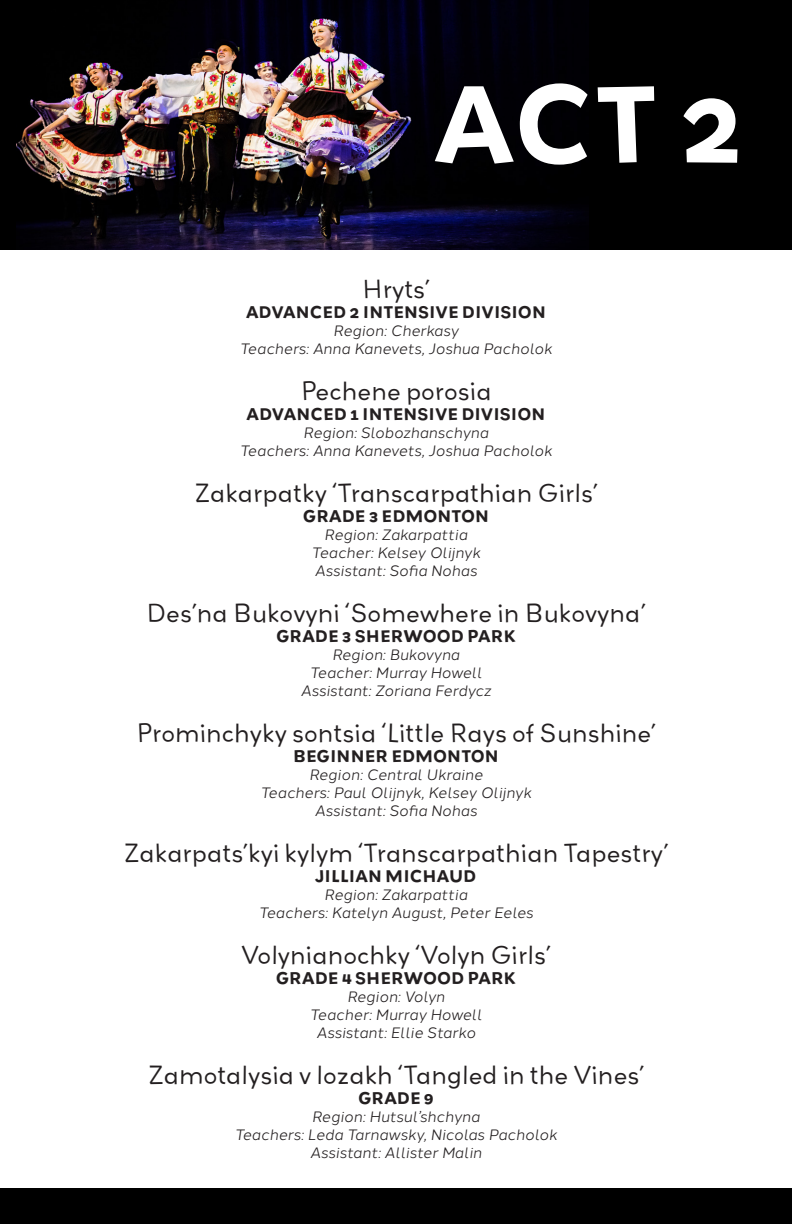
<style>
.page{position:relative;width:792px;height:1224px;background:#fff}
.page>*{position:absolute;margin:0;border:0;box-sizing:border-box;transform-origin:0 0}
.t1{font:700 96px "Grenadine MVB";color:#fff}
.t2{font:23px "Grenadine MVB";color:#231f20}
.t3{font:italic 15px/18px "Halcom";color:#231f20;text-align:center}
.t4{font:700 15px/18px "Grenadine MVB";color:#231f20;text-align:center}
.s1{font-family:"Halcom";font-weight:400;font-style:italic}
.s2{font-family:"Grenadine MVB";font-weight:700;font-style:normal}
</style>
<div class="page">
<div style="left:0;top:1188px;width:792px;height:36px;background:#000"></div>
<div style="left:567px;top:0;width:225px;height:250px;background:#000"></div>
<div style="left:0;top:0;width:225px;height:250px;background:#000"></div>
<img style="left:16px;top:0;width:572px;height:250px">
<p class="t1" style="left:242px;top:55px;width:310px">ACT 2</p>
<p class="t1" style="left:434px;top:55px;width:310px">ACT 2</p>
<p class="t2" style="left:362px;top:272px;width:70px">Hryts’</p>
<p class="t4" style="left:246px;top:303px;width:301px">ADVANCED 2 INTENSIVE DIVISION<br><span class="s1">Region: Cherkasy</span></p>
<p class="t3" style="left:240px;top:338px;width:314px">Teachers: Anna Kanevets, Joshua Pacholok</p>
<p class="t2" style="left:300px;top:374px;width:193px">Pechene porosia</p>
<p class="t4" style="left:247px;top:405px;width:300px">ADVANCED 1 INTENSIVE DIVISION<br><span class="s1">Region: Slobozhanschyna</span></p>
<p class="t3" style="left:240px;top:440px;width:314px">Teachers: Anna Kanevets, Joshua Pacholok</p>
<p class="t2" style="left:194px;top:476px;width:406px">Zakarpatky ‘Transcarpathian Girls’</p>
<p class="t3" style="left:303px;top:506px;width:188px"><span class="s2">GRADE 3 EDMONTON<br></span>Region: Zakarpattia</p>
<p class="t3" style="left:312px;top:542px;width:170px">Teacher: Kelsey Olijnyk</p>
<p class="t3" style="left:315px;top:560px;width:164px">Assistant: Sofia Nohas</p>
<p class="t2" style="left:146px;top:596px;width:501px">Des’na Bukovyni ‘Somewhere in Bukovyna’</p>
<p class="t4" style="left:276px;top:627px;width:241px">GRADE 3 SHERWOOD PARK<br><span class="s1">Region: Bukovyna</span></p>
<p class="t3" style="left:310px;top:662px;width:174px">Teacher: Murray Howell</p>
<p class="t3" style="left:301px;top:680px;width:192px">Assistant: Zoriana Ferdycz</p>
<p class="t2" style="left:136px;top:716px;width:521px">Prominchyky sontsia ‘Little Rays of Sunshine’</p>
<p class="t3" style="left:293px;top:746px;width:207px"><span class="s2">BEGINNER EDMONTON<br></span>Region: Central Ukraine</p>
<p class="t3" style="left:261px;top:782px;width:272px">Teachers: Paul Olijnyk, Kelsey Olijnyk</p>
<p class="t3" style="left:315px;top:800px;width:164px">Assistant: Sofia Nohas</p>
<p class="t2" style="left:123px;top:836px;width:547px">Zakarpats’kyi kylym ‘Transcarpathian Tapestry’</p>
<p class="t3" style="left:316px;top:866px;width:162px"><span class="s2">JILLIAN MICHAUD<br></span>Region: Zakarpattia</p>
<p class="t3" style="left:259px;top:902px;width:276px">Teachers: Katelyn August, Peter Eeles</p>
<p class="t2" style="left:241px;top:938px;width:311px">Volynianochky ‘Volyn Girls’</p>
<p class="t4" style="left:276px;top:969px;width:242px">GRADE 4 SHERWOOD PARK<br><span class="s1">Region: Volyn</span></p>
<p class="t3" style="left:310px;top:1004px;width:174px">Teacher: Murray Howell</p>
<p class="t3" style="left:316px;top:1022px;width:161px">Assistant: Ellie Starko</p>
<p class="t2" style="left:148px;top:1058px;width:498px">Zamotalysia v lozakh ‘Tangled in the Vines’</p>
<p class="t3" style="left:312px;top:1088px;width:170px"><span class="s2">GRADE 9<br></span>Region: Hutsul’shchyna</p>
<p class="t3" style="left:235px;top:1124px;width:324px">Teachers: Leda Tarnawsky, Nicolas Pacholok</p>
<p class="t3" style="left:310px;top:1142px;width:173px">Assistant: Allister Malin</p>
</div>
